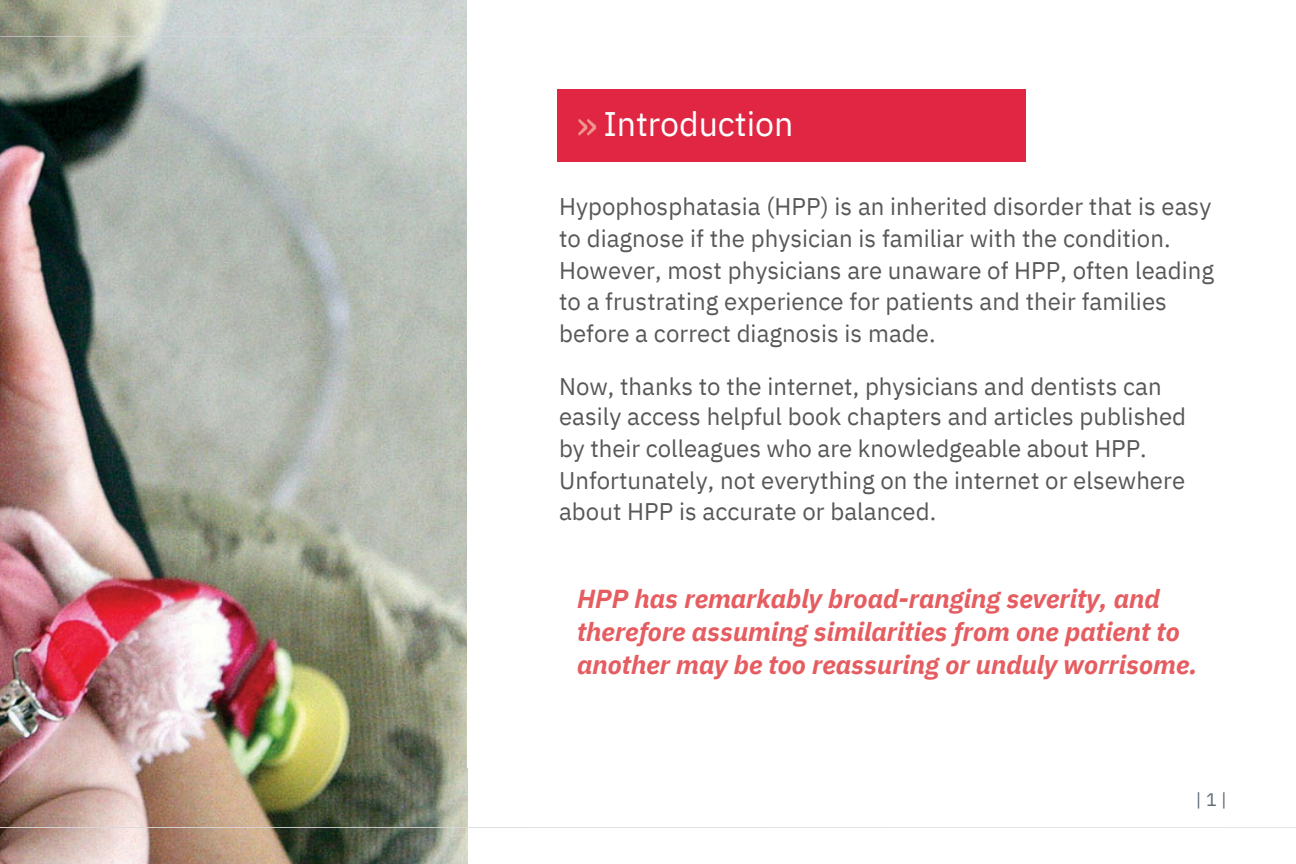
<style>
.page{position:relative;width:1296px;height:864px;background:#fff}
.page>*{position:absolute;margin:0;border:0;box-sizing:border-box;transform-origin:0 0}
.t1{font:42px "IBM Plex Sans";color:#ee978c}
.t2{font:34px "IBM Plex Sans";letter-spacing:-.005em;color:#fff}
.t3{font:italic 700 26px/33px "IBM Plex Sans";color:#e55d60}
.t4{font:24px/31.6px "IBM Plex Sans";color:#58585a}
.t5{font:18px "IBM Plex Sans";color:#5d6770}
</style>
<div class="page">
<img style="left:0;top:0;width:468px;height:864px">
<img style="left:0;top:36px;width:1296px;height:792px">
<div style="left:468px;top:0;width:828px;height:768px;background:#fff"></div>
<div style="left:558px;top:90px;width:468px;height:72px;background:#e02643"></div>
<h2 class="t1" style="left:576px;top:96px;width:23px">»</h2>
<p class="t2" style="left:603px;top:101px;width:192px">Introduction</p>
<h1 class="t4" style="left:559px;top:191px;width:657px">Hypophosphatasia (HPP) is an inherited disorder that is easy to diagnose if the physician is familiar with the condition.<br>However, most physicians are unaware of HPP, often leading to a frustrating experience for patients and their families before a correct diagnosis is made.</h1>
<h3 class="t4" style="left:559px;top:370px;width:629px">Now, thanks to the internet, physicians and dentists can easily access helpful book chapters and articles published by their colleagues who are knowledgeable about HPP.<br>Unfortunately, not everything on the internet or elsewhere about HPP is accurate or balanced.</h3>
<h3 class="t3" style="left:577px;top:582px;width:622px">HPP has remarkably broad-ranging severity, and therefore assuming similarities from one patient to another may be too reassuring or unduly worrisome.</h3>
<p class="t5" style="left:1196px;top:788px;width:32px">|1|</p>
</div>
